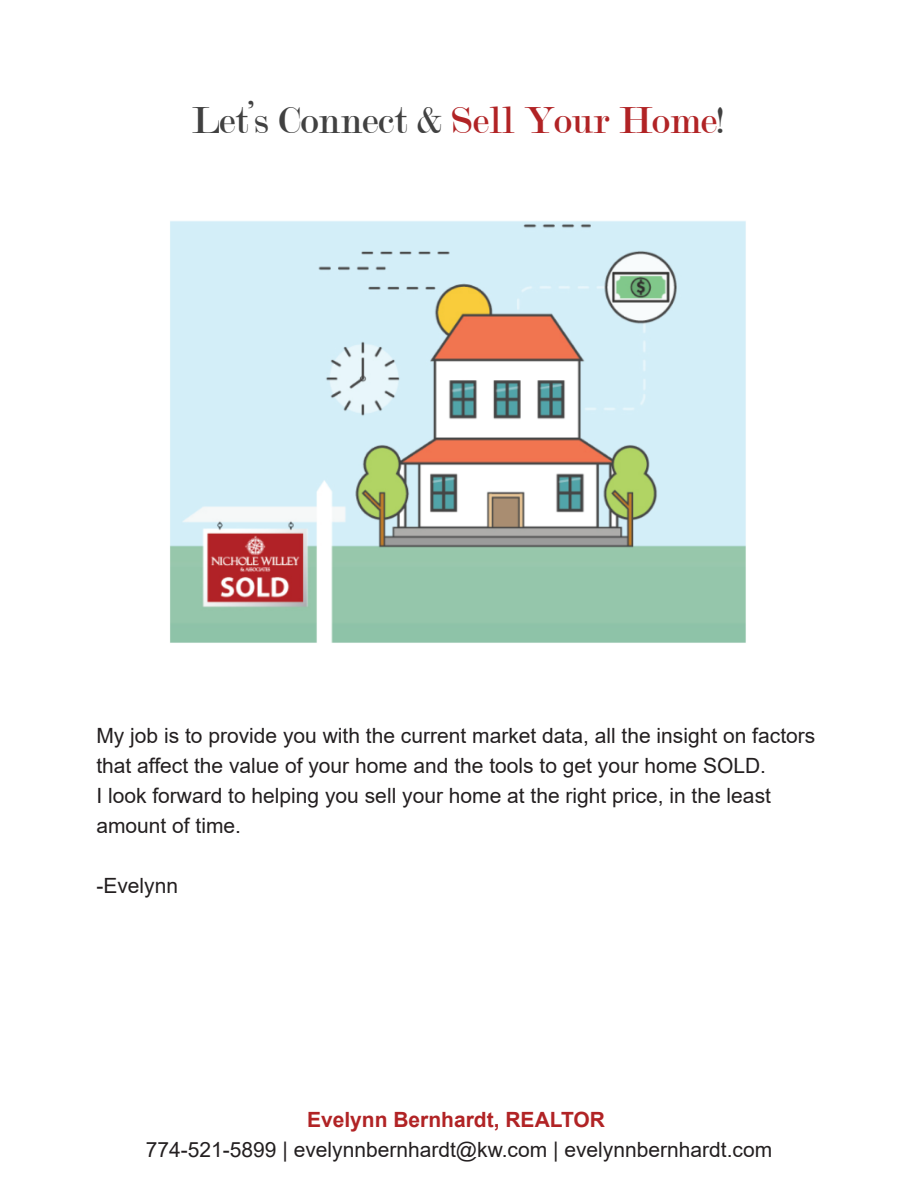
<style>
.page{position:relative;width:918px;height:1188px;background:#fff}
.page>*{position:absolute;margin:0;border:0;box-sizing:border-box;transform-origin:0 0}
.t1{font:40.5px "Modern";color:#414141}
.t2{font:21px/30px "Arial";color:#231f20}
.t3{font:700 21px "Arial";color:#b12325}
.s1{color:#b12325}
</style>
<div class="page">
<img style="left:170px;top:221px;width:576px;height:422px">
<h1 class="t1" style="left:192px;top:100px;width:536px">Let’s Connect &amp; <span class="s1">Sell Your Home</span>!</h1>
<p class="t2" style="left:96px;top:720px;width:720px">My job is to provide you with the current market data, all the insight on factors that affect the value of your home and the tools to get your home SOLD.<br>I look forward to helping you sell your home at the right price, in the least amount of time.</p>
<p class="t2" style="left:96px;top:870px;width:83px">-Evelynn</p>
<p class="t3" style="left:307px;top:1105px;width:299px">Evelynn Bernhardt, REALTOR</p>
<p class="t2" style="left:146px;top:1135px;width:628px">774-521-5899 | evelynnbernhardt@kw.com | evelynnbernhardt.com</p>
</div>
